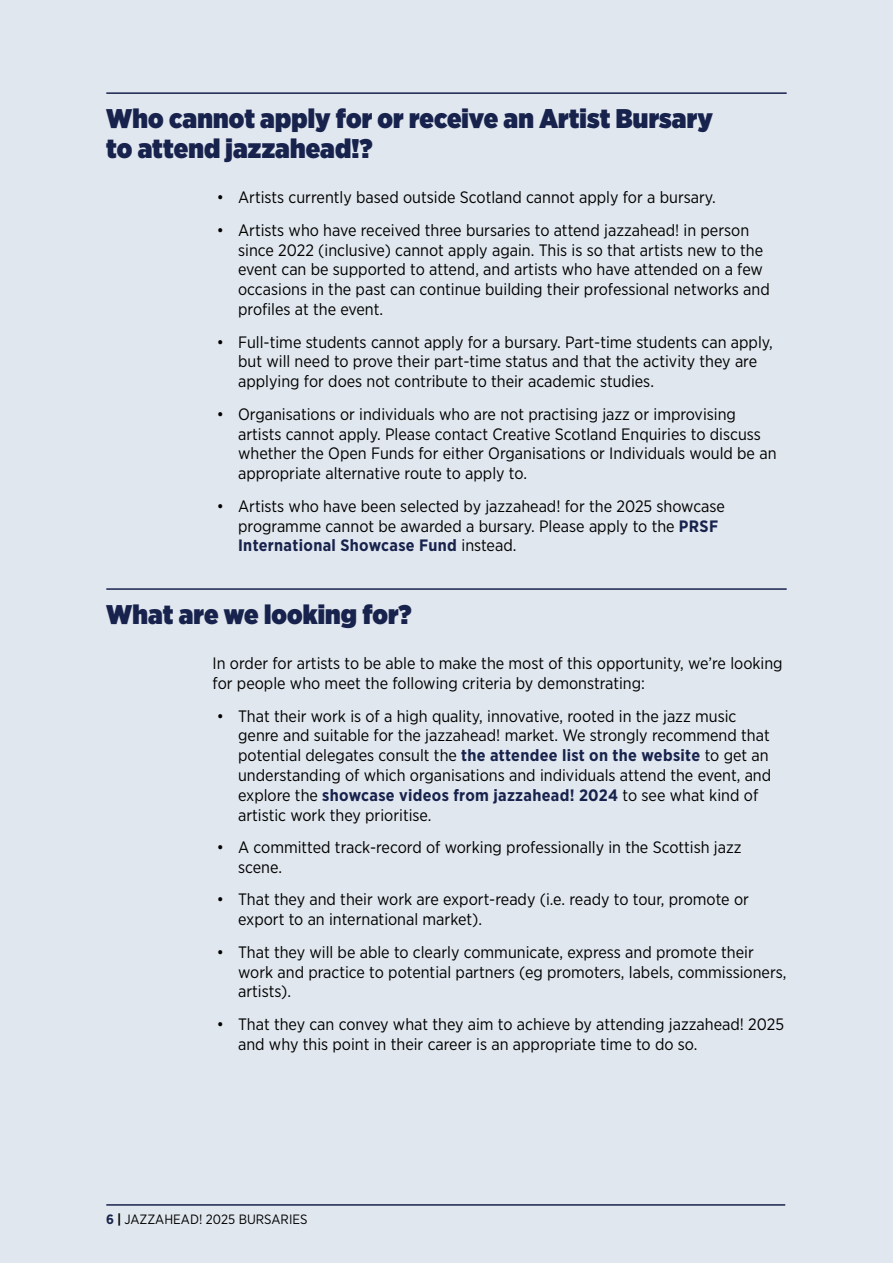
<style>
.page{position:relative;width:893px;height:1263px;background:#e0e7ee}
.page>*{position:absolute;margin:0;border:0;box-sizing:border-box;transform-origin:0 0}
.Subheads_ONE_H1{font:900 27px/30px "Gotham Narrow";letter-spacing:.005em;color:#18234d}
.Body_Text_P{font:16.5px/19.8px "Gotham Narrow";color:#000}
.t1{font:13.5px "Gotham Narrow";color:#000}
.s1{font-weight:700;color:#18234d}
.s2{font-weight:700}
</style>
<div class="page">
<hr style="left:106px;top:1204px;width:679px;height:2px;background:#18234d">
<hr style="left:106px;top:92px;width:681px;height:2px;background:#18234d">
<hr style="left:106px;top:588px;width:681px;height:2px;background:#18234d">
<h1 class="Subheads_ONE_H1" style="left:106px;top:103px;width:608px">Who cannot apply for or receive an Artist Bursary to attend jazzahead!?</h1>
<p class="Body_Text_P" style="left:217px;top:187px;width:501px">• Artists currently based outside Scotland cannot apply for a bursary.</p>
<p class="Body_Text_P" style="left:238px;top:220px;width:533px;text-indent:-21px">• Artists who have received three bursaries to attend jazzahead! in person since 2022 (inclusive) cannot apply again. This is so that artists new to the event can be supported to attend, and artists who have attended on a few occasions in the past can continue building their professional networks and profiles at the event.</p>
<p class="Body_Text_P" style="left:238px;top:331px;width:536px;text-indent:-21px">• Full-time students cannot apply for a bursary. Part-time students can apply, but will need to prove their part-time status and that the activity they are applying for does not contribute to their academic studies.</p>
<p class="Body_Text_P" style="left:238px;top:404px;width:540px;text-indent:-21px">• Organisations or individuals who are not practising jazz or improvising artists cannot apply. Please contact Creative Scotland Enquiries to discuss whether the Open Funds for either Organisations or Individuals would be an appropriate alternative route to apply to.</p>
<p class="Body_Text_P" style="left:238px;top:496px;width:488px;text-indent:-21px">• Artists who have been selected by jazzahead! for the 2025 showcase programme cannot be awarded a bursary. Please apply to the <span class="s1">PRSF<br>International Showcase Fund</span> instead.</p>
<h1 class="Subheads_ONE_H1" style="left:106px;top:599px;width:307px">What are we looking for?</h1>
<p class="Body_Text_P" style="left:213px;top:653px;width:572px">In order for artists to be able to make the most of this opportunity, we’re looking for people who meet the following criteria by demonstrating:</p>
<p class="Body_Text_P" style="left:238px;top:705px;width:535px;text-indent:-21px">• That their work is of a high quality, innovative, rooted in the jazz music genre and suitable for the jazzahead! market. We strongly recommend that potential delegates consult the <span class="s1">the attendee list on the website</span> to get an understanding of which organisations and individuals attend the event, and explore the <span class="s1">showcase videos from jazzahead! 2024</span> to see what kind of artistic work they prioritise.</p>
<p class="Body_Text_P" style="left:238px;top:837px;width:505px;text-indent:-21px">• A committed track-record of working professionally in the Scottish jazz scene.</p>
<p class="Body_Text_P" style="left:238px;top:889px;width:512px;text-indent:-21px">• That they and their work are export-ready (i.e. ready to tour, promote or export to an international market).</p>
<p class="Body_Text_P" style="left:238px;top:942px;width:550px;text-indent:-21px">• That they will be able to clearly communicate, express and promote their work and practice to potential partners (eg promoters, labels, commissioners, artists).</p>
<p class="Body_Text_P" style="left:238px;top:1014px;width:547px;text-indent:-21px">• That they can convey what they aim to achieve by attending jazzahead! 2025 and why this point in their career is an appropriate time to do so.</p>
<p class="t1" style="left:106px;top:1211px;width:203px"><span class="s1">6</span> <span class="s2">|</span> JAZZAHEAD! 2025 BURSARIES</p>
</div>
